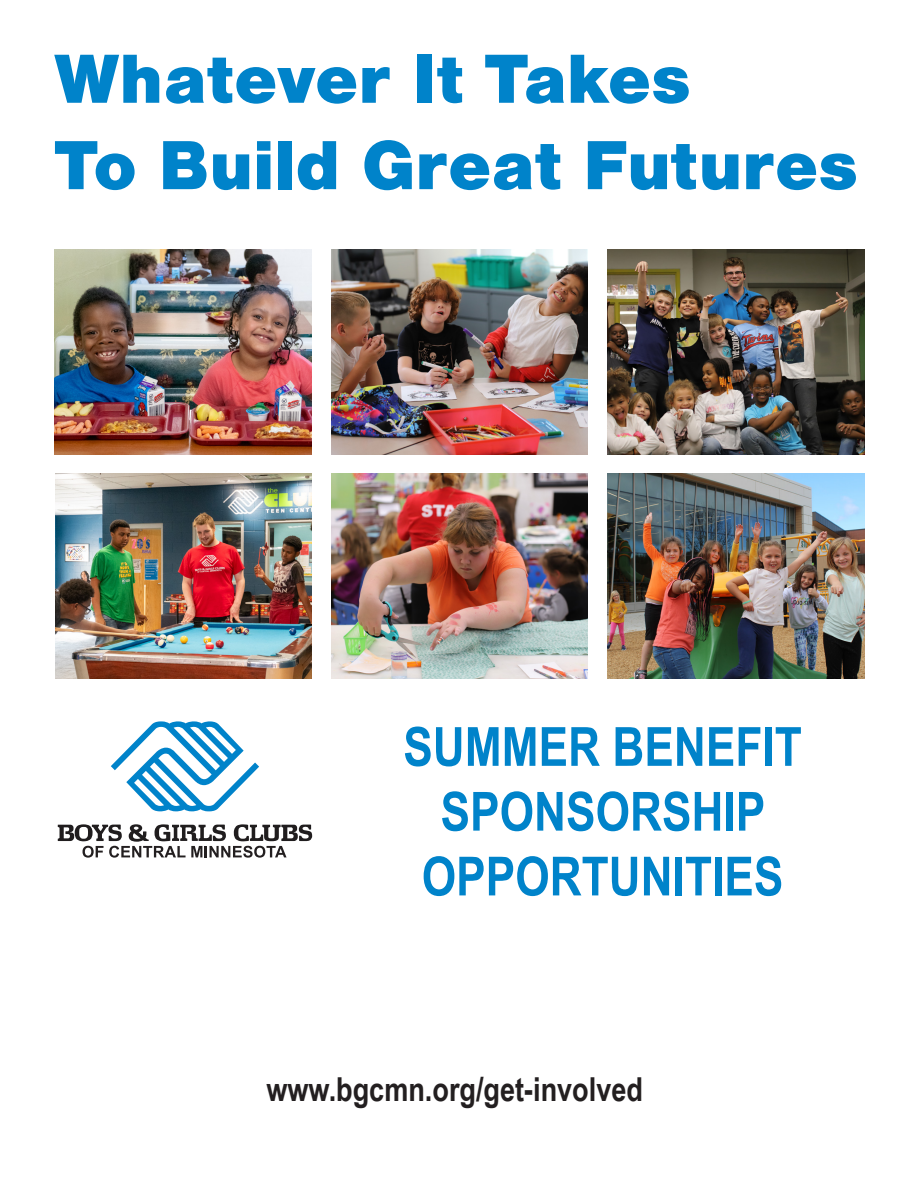
<style>
.page{position:relative;width:918px;height:1188px;background:#fff}
.page>*{position:absolute;margin:0;border:0;box-sizing:border-box;transform-origin:0 0}
.t1{font:900 72px "Nimbus San";color:#0083ca}
.t2{font:700 54px/64.8px "Arial Narrow";color:#0083ca;text-align:center}
.t3{font:700 33px "Arial Narrow";color:#231f20}
</style>
<div class="page">
<svg style="left:111px;top:721px;width:148px;height:90px"></svg>
<svg style="left:58px;top:824px;width:254px;height:34px"></svg>
<img style="left:55px;top:249px;width:256px;height:205px">
<img style="left:331px;top:249px;width:257px;height:205px">
<img style="left:608px;top:249px;width:256px;height:205px">
<img style="left:55px;top:474px;width:257px;height:205px">
<img style="left:332px;top:474px;width:256px;height:205px">
<img style="left:608px;top:474px;width:256px;height:205px">
<p class="t1" style="left:55px;top:38px;width:637px">Whatever It Takes</p>
<p class="t1" style="left:55px;top:124px;width:804px">To Build Great Futures</p>
<p class="t2" style="left:403px;top:712px;width:400px">SUMMER BENEFIT<br>SPONSORSHIP<br>OPPORTUNITIES</p>
<p class="t3" style="left:267px;top:1065px;width:378px">www.bgcmn.org/get-involved</p>
</div>
